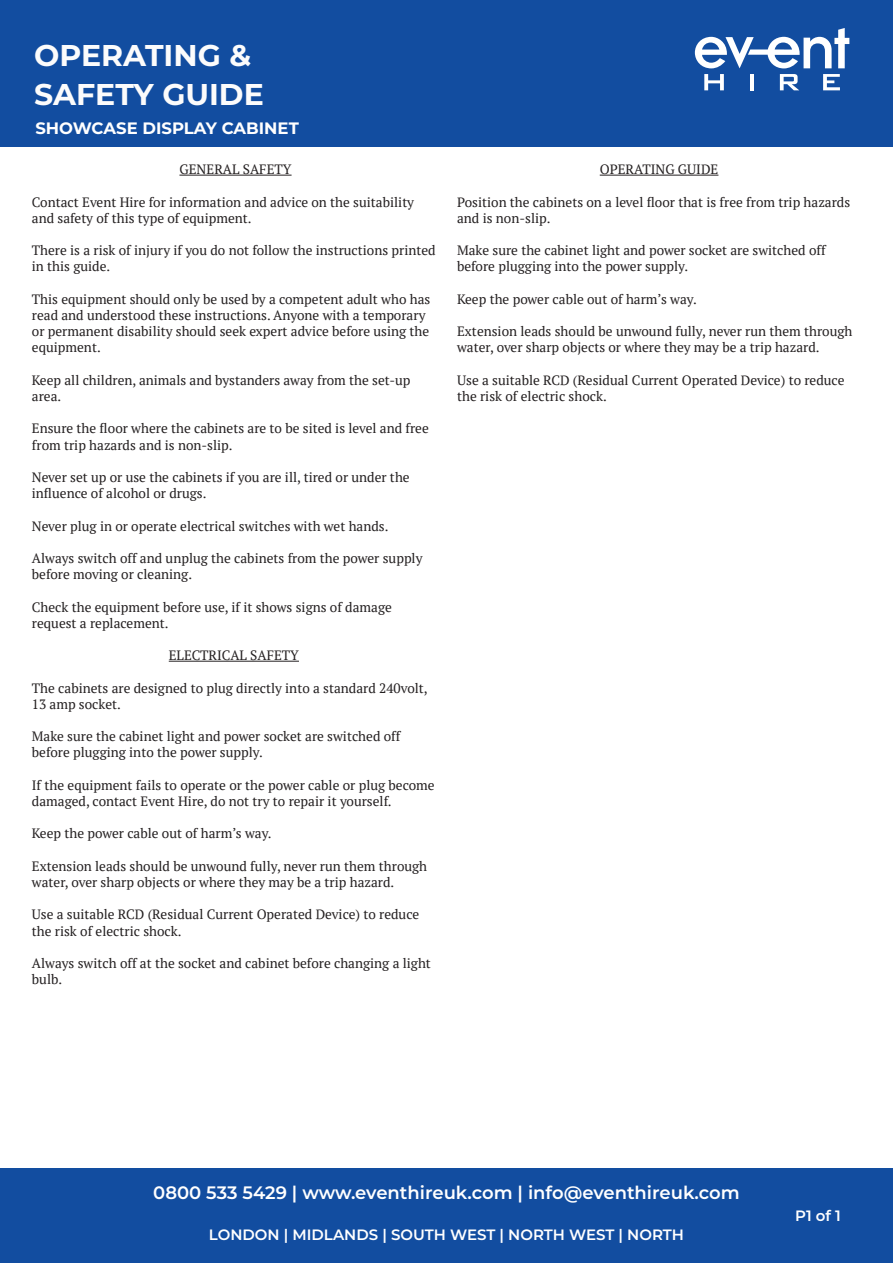
<style>
.page{position:relative;width:893px;height:1263px;background:#fff}
.page>*{position:absolute;margin:0;border:0;box-sizing:border-box;transform-origin:0 0}
.t1{font:700 30px "Montserrat";color:#fcfcfc}
.t2{font:600 18px "Montserrat";color:#fff}
.t3{font:700 16.5px "Montserrat";color:#fff}
.t4{font:600 15px "Montserrat";color:#fff}
.t5{font:13.5px/16.2px "PT Serif";color:#231f20}
</style>
<div class="page">
<div style="left:0;top:1169px;width:893px;height:94px;background:#124da0"></div>
<div style="left:0;top:0;width:893px;height:147px;background:#124da0"></div>
<hr style="left:600px;top:175px;width:118px;height:1px;background:#231f20">
<hr style="left:179px;top:175px;width:113px;height:1px;background:#231f20">
<hr style="left:169px;top:661px;width:130px;height:1px;background:#231f20">
<svg style="left:695px;top:28px;width:154px;height:40px"></svg>
<svg style="left:704px;top:74px;width:20px;height:16px"></svg>
<hr style="left:750px;top:74px;width:4px;height:16px;background:#fff">
<svg style="left:780px;top:74px;width:19px;height:16px"></svg>
<svg style="left:823px;top:74px;width:17px;height:16px"></svg>
<p class="t1" style="left:34px;top:33px;width:219px">OPERATING &amp;</p>
<p class="t1" style="left:34px;top:73px;width:231px">SAFETY GUIDE</p>
<p class="t3" style="left:35px;top:116px;width:265px">SHOWCASE DISPLAY CABINET</p>
<p class="t5" style="left:179px;top:161px;width:114px">GENERAL SAFETY</p>
<p class="t5" style="left:32px;top:193px;width:384px">Contact Event Hire for information and advice on the suitability and safety of this type of equipment.</p>
<p class="t5" style="left:32px;top:242px;width:405px">There is a risk of injury if you do not follow the instructions printed in this guide.</p>
<p class="t5" style="left:32px;top:291px;width:400px">This equipment should only be used by a competent adult who has read and understood these instructions. Anyone with a temporary or permanent disability should seek expert advice before using the equipment.</p>
<p class="t5" style="left:32px;top:372px;width:380px">Keep all children, animals and bystanders away from the set-up area.</p>
<p class="t5" style="left:32px;top:420px;width:398px">Ensure the floor where the cabinets are to be sited is level and free from trip hazards and is non-slip.</p>
<p class="t5" style="left:32px;top:469px;width:379px">Never set up or use the cabinets if you are ill, tired or under the influence of alcohol or drugs.</p>
<p class="t5" style="left:32px;top:517px;width:358px">Never plug in or operate electrical switches with wet hands.</p>
<p class="t5" style="left:32px;top:550px;width:392px">Always switch off and unplug the cabinets from the power supply before moving or cleaning.</p>
<p class="t5" style="left:32px;top:598px;width:362px">Check the equipment before use, if it shows signs of damage request a replacement.</p>
<p class="t5" style="left:169px;top:647px;width:132px">ELECTRICAL SAFETY</p>
<p class="t5" style="left:32px;top:679px;width:397px">The cabinets are designed to plug directly into a standard 240volt,<br>13 amp socket.</p>
<p class="t5" style="left:32px;top:728px;width:370px">Make sure the cabinet light and power socket are switched off before plugging into the power supply.</p>
<p class="t5" style="left:32px;top:777px;width:404px">If the equipment fails to operate or the power cable or plug become damaged, contact Event Hire, do not try to repair it yourself.</p>
<p class="t5" style="left:32px;top:825px;width:241px">Keep the power cable out of harm’s way.</p>
<p class="t5" style="left:32px;top:858px;width:397px">Extension leads should be unwound fully, never run them through water, over sharp objects or where they may be a trip hazard.</p>
<p class="t5" style="left:32px;top:906px;width:389px">Use a suitable RCD (Residual Current Operated Device) to reduce the risk of electric shock.</p>
<p class="t5" style="left:32px;top:955px;width:401px">Always switch off at the socket and cabinet before changing a light bulb.</p>
<p class="t5" style="left:600px;top:161px;width:120px">OPERATING GUIDE</p>
<p class="t5" style="left:457px;top:193px;width:395px">Position the cabinets on a level floor that is free from trip hazards and is non-slip.</p>
<p class="t5" style="left:457px;top:242px;width:370px">Make sure the cabinet light and power socket are switched off before plugging into the power supply.</p>
<p class="t5" style="left:457px;top:291px;width:241px">Keep the power cable out of harm’s way.</p>
<p class="t5" style="left:457px;top:323px;width:397px">Extension leads should be unwound fully, never run them through water, over sharp objects or where they may be a trip hazard.</p>
<p class="t5" style="left:457px;top:372px;width:389px">Use a suitable RCD (Residual Current Operated Device) to reduce the risk of electric shock.</p>
<p class="t2" style="left:153px;top:1179px;width:588px">0800 533 5429 | www.eventhireuk.com | info@eventhireuk.com</p>
<p class="t4" style="left:209px;top:1224px;width:477px">LONDON | MIDLANDS | SOUTH WEST | NORTH WEST | NORTH</p>
<p class="t4" style="left:795px;top:1205px;width:47px">P1 of 1</p>
</div>
